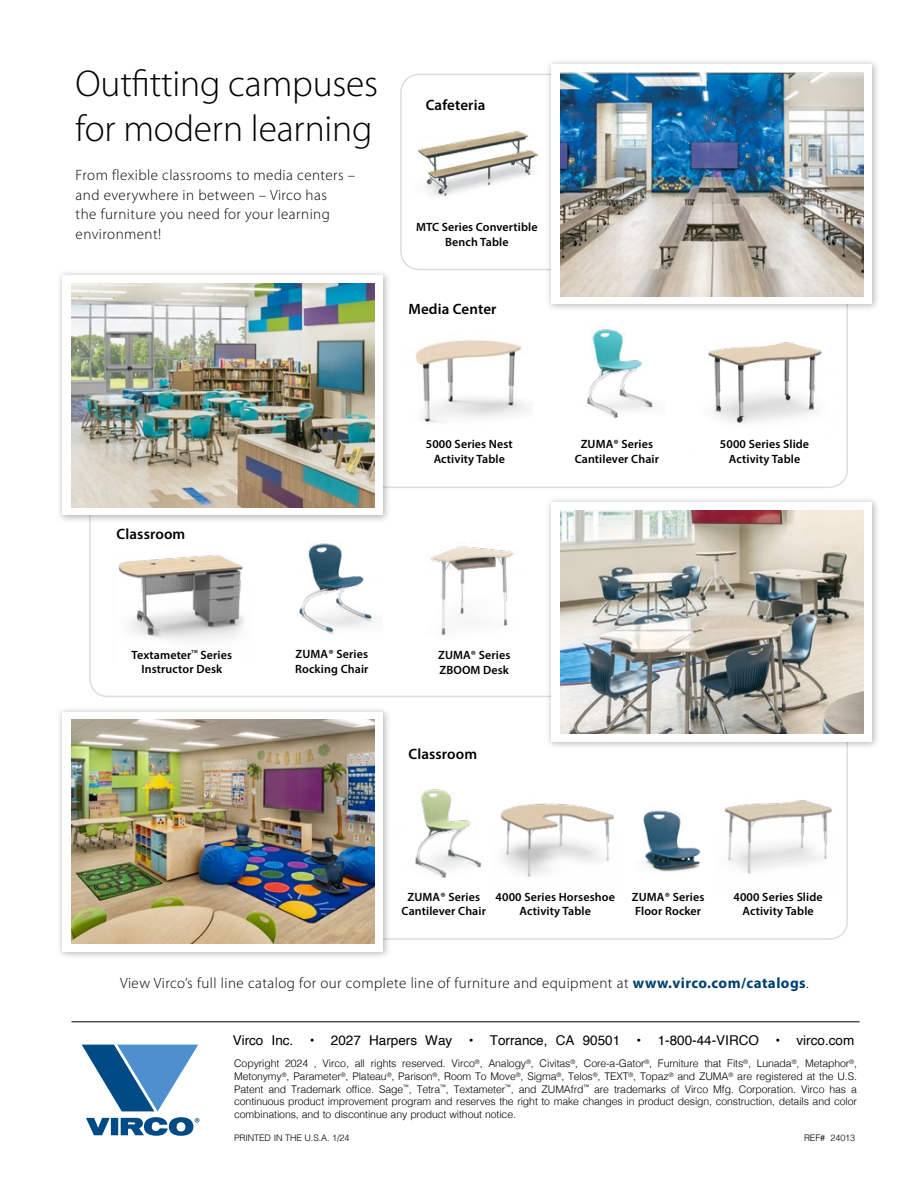
<style>
.page{position:relative;width:918px;height:1188px;background:#fff}
.page>*{position:absolute;margin:0;border:0;box-sizing:border-box;transform-origin:0 0}
.t1{font:300 37.5px/45px "Myriad Pro";letter-spacing:-.005em;color:#000}
.t2{font:300 15px/19.5px "Myriad Pro";letter-spacing:.03em;color:#000}
.t3{font:600 15px "Myriad Pro";letter-spacing:.01em;color:#000}
.t4{font:13.5px "Helvetica";color:#000}
.t5{font:600 12px/14.4px "Myriad Pro";letter-spacing:.01em;color:#000;text-align:center}
.t6{font:300 10.5px/12.6px "Helvetica";letter-spacing:-.01em;color:#000;text-align:justify}
.t7{font:300 9px "Helvetica";letter-spacing:-.01em;color:#000}
.t8{font:600 4.5px "Myriad Pro";color:#000}
.s1{font-weight:700;color:#004170}
</style>
<div class="page">
<hr style="left:71px;top:1022px;width:789px;height:1px;background:#000">
<svg style="left:82px;top:1045px;width:116px;height:66px"></svg>
<svg style="left:86px;top:1117px;width:113px;height:19px"></svg>
<svg style="left:591px;top:312px;width:257px;height:176px"></svg>
<img style="left:418px;top:131px;width:120px;height:66px">
<svg style="left:89px;top:486px;width:502px;height:211px"></svg>
<div style="left:56px;top:270px;width:335px;height:253px;background:#000;opacity:.3"></div>
<div style="left:63px;top:276px;width:320px;height:239px;background:#fff"></div>
<img style="left:71px;top:284px;width:304px;height:223px">
<svg style="left:391px;top:750px;width:457px;height:190px"></svg>
<img style="left:111px;top:536px;width:142px;height:127px">
<img style="left:687px;top:322px;width:155px;height:127px">
<img style="left:415px;top:340px;width:112px;height:83px">
<img style="left:587px;top:325px;width:79px;height:98px">
<img style="left:397px;top:786px;width:97px;height:97px">
<img style="left:285px;top:540px;width:97px;height:97px">
<img style="left:420px;top:536px;width:108px;height:108px">
<div style="left:56px;top:706px;width:335px;height:254px;background:#000;opacity:.3"></div>
<div style="left:63px;top:712px;width:320px;height:240px;background:#fff"></div>
<img style="left:71px;top:720px;width:304px;height:224px">
<div style="left:546px;top:58px;width:334px;height:254px;background:#000;opacity:.3"></div>
<div style="left:552px;top:64px;width:320px;height:240px;background:#fff"></div>
<img style="left:560px;top:72px;width:304px;height:224px">
<div style="left:546px;top:496px;width:334px;height:254px;background:#000;opacity:.3"></div>
<div style="left:552px;top:502px;width:320px;height:240px;background:#fff"></div>
<img style="left:560px;top:510px;width:304px;height:224px">
<h1 class="t1" style="left:76px;top:60px;width:304px">Outfitting campuses for modern learning</h1>
<h2 class="t2" style="left:76px;top:165px;width:281px">From flexible classrooms to media centers – and everywhere in between – Virco has<br>the furniture you need for your learning environment!</h2>
<h2 class="t3" style="left:426px;top:95px;width:61px">Cafeteria</h2>
<p class="t5" style="left:416px;top:220px;width:123px">MTC Series Convertible<br>Bench Table</p>
<h2 class="t3" style="left:408px;top:300px;width:90px">Media Center</h2>
<h2 class="t3" style="left:117px;top:524px;width:70px">Classroom</h2>
<p class="t5" style="left:426px;top:437px;width:89px">5000 Series Nest<br>Activity Table</p>
<p class="t5" style="left:575px;top:437px;width:86px">ZUMA® Series<br>Cantilever Chair</p>
<p class="t5" style="left:132px;top:648px;width:61px">Textameter</p>
<p class="t8" style="left:192px;top:649px;width:8px">TM</p>
<p class="t5" style="left:141px;top:648px;width:92px;text-align:left;text-indent:59px">Series<br>Instructor Desk</p>
<p class="t5" style="left:295px;top:647px;width:75px;text-align:left">ZUMA® Series<br>Rocking Chair</p>
<p class="t5" style="left:438px;top:648px;width:74px;text-align:left">ZUMA® Series<br>ZBOOM Desk</p>
<h2 class="t3" style="left:408px;top:744px;width:70px">Classroom</h2>
<p class="t5" style="left:720px;top:437px;width:91px">5000 Series Slide<br>Activity Table</p>
<p class="t5" style="left:402px;top:889px;width:86px">ZUMA® Series<br>Cantilever Chair</p>
<p class="t5" style="left:496px;top:889px;width:121px">4000 Series Horseshoe<br>Activity Table</p>
<p class="t5" style="left:734px;top:889px;width:91px">4000 Series Slide<br>Activity Table</p>
<p class="t5" style="left:632px;top:889px;width:74px;text-align:left">ZUMA® Series<br>Floor Rocker</p>
<h2 class="t2" style="left:120px;top:973px;width:690px">View Virco’s full line catalog for our complete line of furniture and equipment at <span class="s1">www.virco.com/catalogs</span>.</h2>
<p class="t4" style="left:233px;top:1030px;width:623px">Virco Inc. • 2027 Harpers Way • Torrance, CA 90501 • 1-800-44-VIRCO • virco.com</p>
<p class="t6" style="left:234px;top:1057px;width:624px">Copyright 2024 , Virco, all rights reserved. Virco<sup>®</sup>, Analogy<sup>®</sup>, Civitas<sup>®</sup>, Core-a-Gator<sup>®</sup>, Furniture that Fits<sup>®</sup>, Lunada<sup>®</sup>, Metaphor<sup>®</sup>, Metonymy<sup>®</sup>, Parameter<sup>®</sup>, Plateau<sup>®</sup>, Parison<sup>®</sup>, Room To Move<sup>®</sup>, Sigma<sup>®</sup>, Telos<sup>®</sup>, TEXT<sup>®</sup>, Topaz<sup>®</sup> and ZUMA<sup>®</sup> are registered at the U.S.<br>Patent and Trademark office. Sage<sup>™</sup>, Tetra<sup>™</sup>, Textameter<sup>™</sup>, and ZUMAfrd<sup>™</sup> are trademarks of Virco Mfg. Corporation. Virco has a continuous product improvement program and reserves the right to make changes in product design, construction, details and color combinations, and to discontinue any product without notice.</p>
<p class="t7" style="left:234px;top:1130px;width:117px">PRINTED IN THE U.S.A. 1/24</p>
<p class="t7" style="left:804px;top:1130px;width:53px">REF# 24013</p>
</div>
